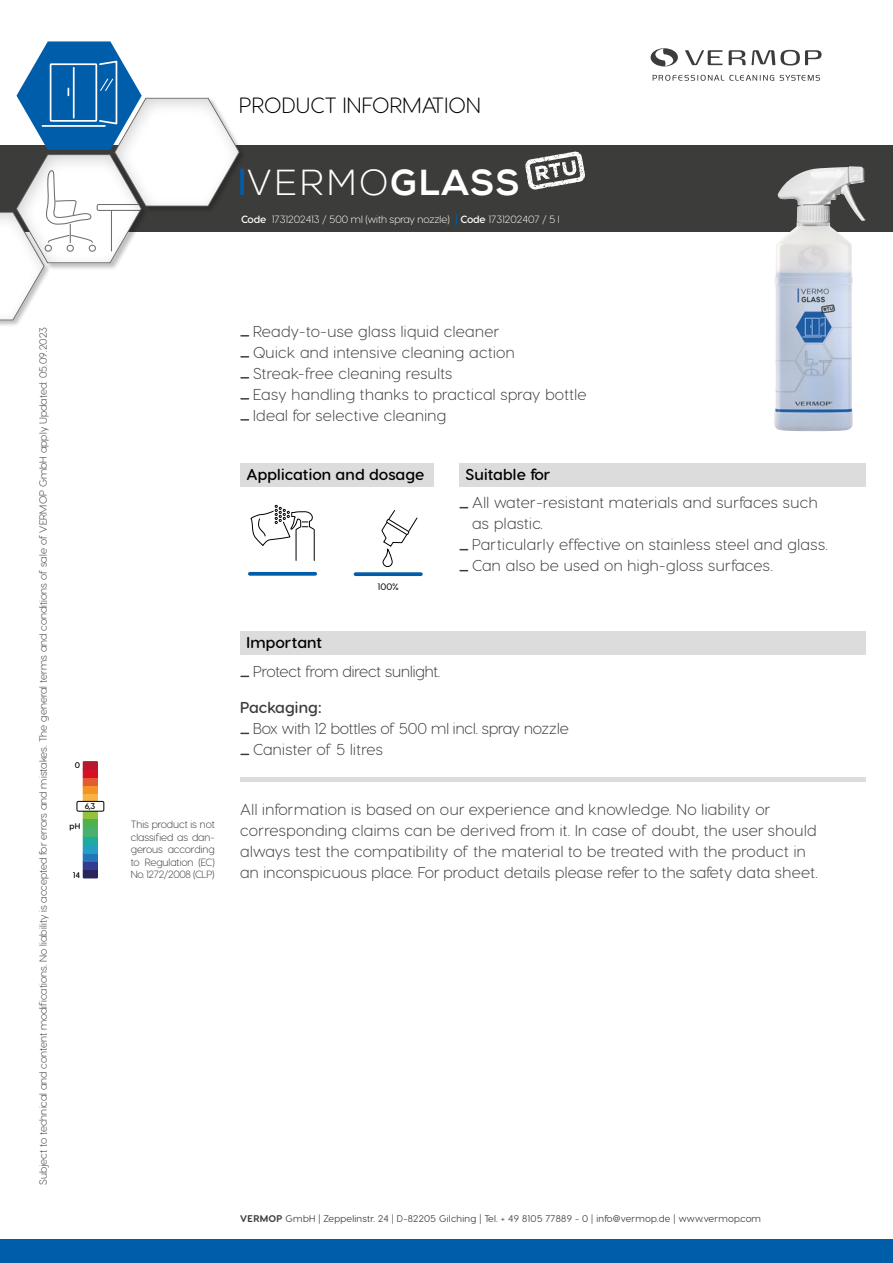
<style>
.page{position:relative;width:893px;height:1263px;background:#fff}
.page>*{position:absolute;margin:0;border:0;box-sizing:border-box;transform-origin:0 0}
.t1{font:300 36px "Nexa";letter-spacing:.055em;color:#fff}
.t2{font:300 22.05px "Visby Round CF";letter-spacing:.01em;color:#000}
.t3{font:300 15.75px/21px "Visby Round CF";letter-spacing:.03em;color:#3c3c3b}
.t4{font:300 15.75px/21px "Visby Round CF";color:#3c3c3b}
.t5{font:600 15.75px "Visby Round CF";letter-spacing:.01em;color:#000}
.t6{font:600 15.75px "Visby Round CF";letter-spacing:.01em;color:#3c3c3b}
.t7{font:300 10.5px/12.6px "Visby Round CF";color:#3c3c3b;text-align:justify}
.t8{font:300 10.5px "Visby Round CF";color:#fff}
.t9{font:9.75px "Visby Round CF";letter-spacing:.03em;color:#3c3c3b}
.t10{font:500 9.3px "Visby Round CF";color:#000}
.t11{font:600 8.25px "Visby Round CF";color:#000}
.s1{font-family:"Nexa X Bold";font-weight:400}
.s2{font-weight:600}
.s3{font-weight:700;color:#005da9}
.s4{font-weight:700}
</style>
<div class="page">
<div style="left:0;top:145px;width:893px;height:87px;background:#3c3c3b"></div>
<div style="left:240px;top:463px;width:194px;height:23px;background:#dcdcdc"></div>
<div style="left:240px;top:631px;width:626px;height:23px;background:#dcdcdc"></div>
<hr style="left:240px;top:777px;width:626px;height:4px;background:#dcdcdc">
<div style="left:459px;top:463px;width:407px;height:23px;background:#dcdcdc"></div>
<div style="left:0;top:1239px;width:893px;height:24px;background:#005da9"></div>
<svg style="left:525px;top:151px;width:60px;height:39px"></svg>
<svg style="left:241px;top:335px;width:8px;height:2px"></svg>
<svg style="left:241px;top:356px;width:8px;height:2px"></svg>
<svg style="left:241px;top:377px;width:8px;height:2px"></svg>
<svg style="left:241px;top:398px;width:8px;height:2px"></svg>
<svg style="left:241px;top:419px;width:8px;height:2px"></svg>
<div style="left:83px;top:761px;width:15px;height:8px;background:#b7182e"></div>
<div style="left:83px;top:769px;width:15px;height:9px;background:#d81024"></div>
<div style="left:83px;top:778px;width:15px;height:8px;background:#e35b30"></div>
<div style="left:83px;top:786px;width:15px;height:9px;background:#f39325"></div>
<svg style="left:83px;top:795px;width:15px;height:6px"></svg>
<div style="left:83px;top:811px;width:15px;height:9px;background:#94c23d"></div>
<div style="left:83px;top:870px;width:15px;height:8px;background:#2b255d"></div>
<div style="left:83px;top:862px;width:15px;height:8px;background:#323b90"></div>
<div style="left:83px;top:853px;width:15px;height:9px;background:#2075bb"></div>
<div style="left:83px;top:845px;width:15px;height:8px;background:#259ec5"></div>
<div style="left:83px;top:836px;width:15px;height:9px;background:#1dab9e"></div>
<div style="left:83px;top:828px;width:15px;height:8px;background:#49b170"></div>
<div style="left:83px;top:820px;width:15px;height:8px;background:#4eb051"></div>
<div style="left:77px;top:801px;width:27px;height:10px;border:1px solid #000;border-radius:2px"></div>
<img style="left:774px;top:166px;width:92px;height:265px">
<div style="left:114px;top:97px;width:133px;height:116px;background:#000;opacity:.25"></div>
<div style="left:0;top:211px;width:51px;height:116px;background:#000;opacity:.25"></div>
<svg style="left:250px;top:572px;width:65px;height:4px"></svg>
<svg style="left:356px;top:572px;width:65px;height:4px"></svg>
<svg style="left:0;top:41px;width:240px;height:280px"></svg>
<svg style="left:752px;top:50px;width:69px;height:16px"></svg>
<svg style="left:729px;top:50px;width:17px;height:15px"></svg>
<svg style="left:685px;top:50px;width:38px;height:15px"></svg>
<svg style="left:653px;top:75px;width:167px;height:6px"></svg>
<svg style="left:651px;top:48px;width:27px;height:18px"></svg>
<svg style="left:250px;top:505px;width:65px;height:56px"></svg>
<svg style="left:382px;top:510px;width:36px;height:57px"></svg>
<h2 class="t2" style="left:239px;top:91px;width:243px">PRODUCT INFORMATION</h2>
<h1 class="t1" style="left:247px;top:161px;width:274px">VERMO<span class="s1">GLASS</span></h1>
<p class="t8" style="left:241px;top:213px;width:320px"><span class="s2">Code</span> 1731202413 / 500 ml (with spray nozzle) <span class="s3">|</span> <span class="s2">Code</span> 1731202407 / 5 l</p>
<p class="t7" style="left:37px;top:1185px;width:860px;rotate:-90deg">Subject to technical and content modifications. No liability is accepted for errors and mistakes. The general terms and conditions of sale of VERMOP GmbH apply. Updated: 05.09.2023</p>
<p class="t11" style="left:75px;top:760px;width:7px">0</p>
<p class="t11" style="left:85px;top:801px;width:12px">6,3</p>
<p class="t11" style="left:70px;top:821px;width:12px">pH</p>
<p class="t11" style="left:73px;top:870px;width:9px">14</p>
<p class="t7" style="left:131px;top:818px;width:85px">This product is not classified as dan&shy;gerous according to Regulation (EC)<br>No. 1272/2008 (CLP)</p>
<p class="t3" style="left:253px;top:320px;width:335px">Ready-to-use glass liquid cleaner<br>Quick and intensive cleaning action Streak-free cleaning results<br>Easy handling thanks to practical spray bottle Ideal for selective cleaning</p>
<p class="t5" style="left:247px;top:464px;width:179px">Application and dosage</p>
<p class="t5" style="left:247px;top:632px;width:77px">Important</p>
<p class="t10" style="left:378px;top:580px;width:23px">100%</p>
<p class="t5" style="left:465px;top:464px;width:86px">Suitable for</p>
<p class="t3" style="left:472px;top:492px;width:357px">All water-resistant materials and surfaces such as plastic.<br>Particularly effective on stainless steel and glass.<br>Can also be used on high-gloss surfaces.</p>
<p class="t4" style="left:253px;top:661px;width:189px">Protect from direct sunlight.</p>
<p class="t6" style="left:240px;top:698px;width:83px">Packaging:</p>
<p class="t4" style="left:253px;top:718px;width:317px">Box with 12 bottles of 500 ml incl. spray nozzle<br>Canister of 5 litres</p>
<p class="t3" style="left:240px;top:798px;width:579px">All information is based on our experience and knowledge. No liability or corresponding claims can be derived from it. In case of doubt, the user should always test the compatibility of the material to be treated with the product in an inconspicuous place. For product details please refer to the safety data sheet.</p>
<p class="t9" style="left:240px;top:1212px;width:522px"><span class="s4">VERMOP</span> GmbH | Zeppelinstr. 24 | D-82205 Gilching | Tel. + 49 8105 77889 - 0 | info@vermop.de | www.vermop.com</p>
</div>
